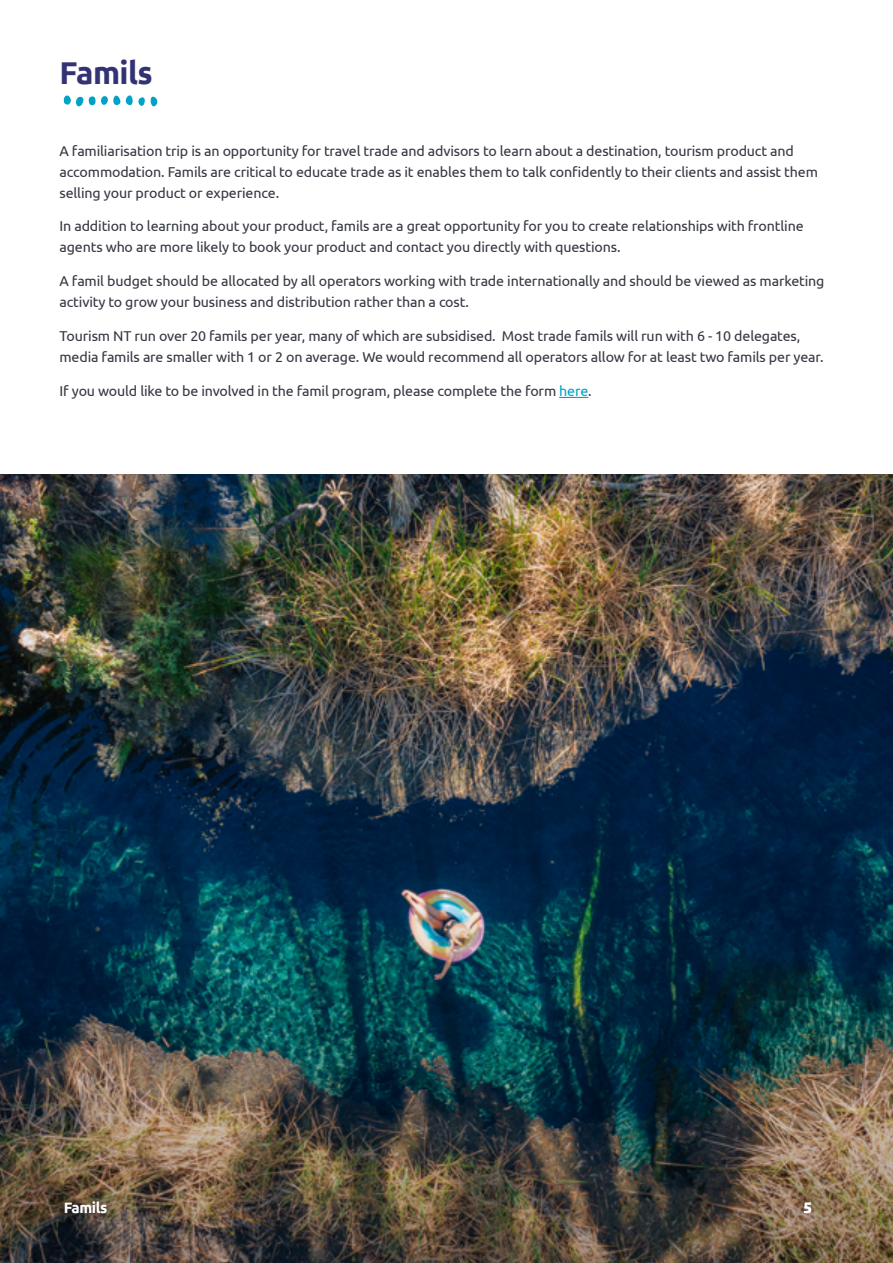
<style>
.page{position:relative;width:893px;height:1263px;background:#fff}
.page>*{position:absolute;margin:0;border:0;box-sizing:border-box;transform-origin:0 0}
.t1{font:700 31.5px "Ubuntu";letter-spacing:-.02em;color:#333374}
.t2{font:700 15px "Ubuntu";letter-spacing:-.03em;color:#fff}
.t3{font:14.25px/21px "Ubuntu";letter-spacing:-.01em;color:#343741}
.s1{color:#00a2c5}
</style>
<div class="page">
<img style="left:0;top:474px;width:893px;height:377px">
<img style="left:0;top:851px;width:893px;height:412px">
<svg style="left:559px;top:397px;width:29px;height:1px"></svg>
<svg style="left:63px;top:95px;width:95px;height:12px"></svg>
<h1 class="t1" style="left:60px;top:54px;width:95px">Famils</h1>
<p class="t3" style="left:60px;top:140px;width:760px">A familiarisation trip is an opportunity for travel trade and advisors to learn about a destination, tourism product and accommodation. Famils are critical to educate trade as it enables them to talk confidently to their clients and assist them selling your product or experience.</p>
<p class="t3" style="left:60px;top:215px;width:746px">In addition to learning about your product, famils are a great opportunity for you to create relationships with frontline agents who are more likely to book your product and contact you directly with questions.</p>
<p class="t3" style="left:60px;top:270px;width:766px">A famil budget should be allocated by all operators working with trade internationally and should be viewed as marketing activity to grow your business and distribution rather than a cost.</p>
<p class="t3" style="left:60px;top:325px;width:766px">Tourism NT run over 20 famils per year, many of which are subsidised. Most trade famils will run with 6 - 10 delegates, media famils are smaller with 1 or 2 on average. We would recommend all operators allow for at least two famils per year.</p>
<p class="t3" style="left:60px;top:380px;width:534px">If you would like to be involved in the famil program, please complete the form <span class="s1">here</span>.</p>
<p class="t2" style="left:64px;top:1198px;width:45px">Famils</p>
<p class="t2" style="left:804px;top:1198px;width:10px">5</p>
</div>
